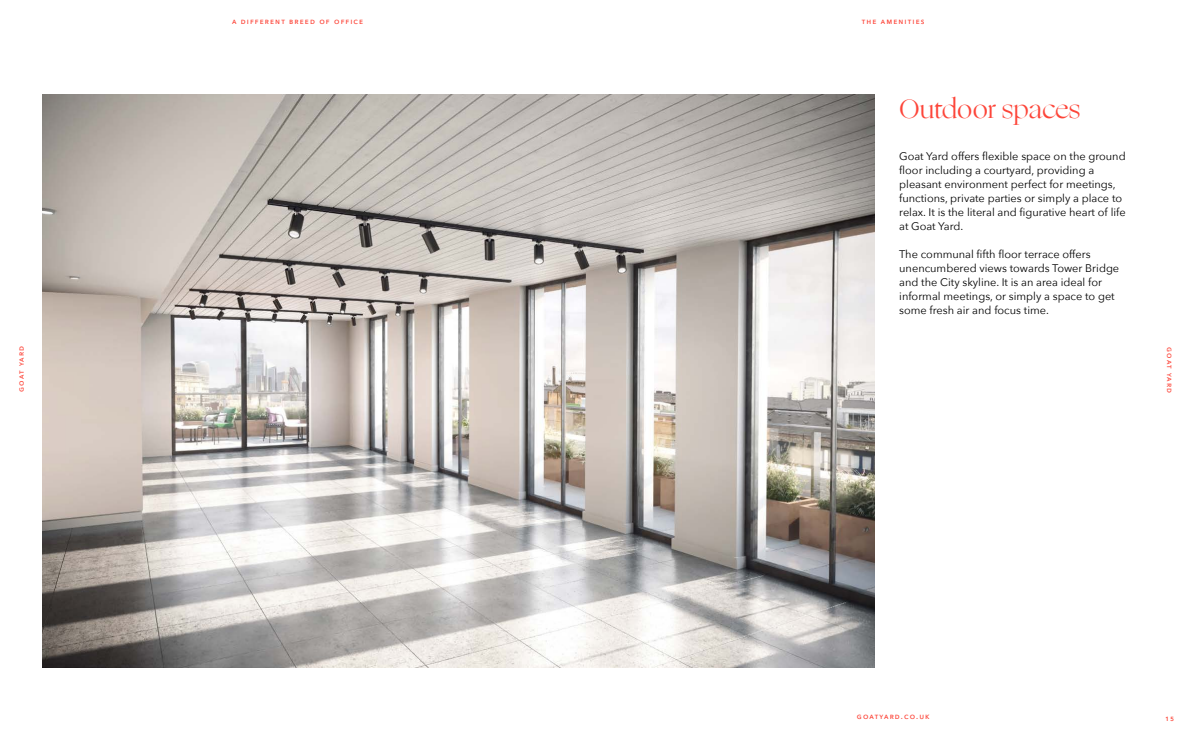
<style>
.page{position:relative;width:1191px;height:738px;background:#fff}
.page>*{position:absolute;margin:0;border:0;box-sizing:border-box;transform-origin:0 0}
.t1{font:26px "Ogg";color:#fd4539}
.t2{font:11px/14px "Avenir Next";color:#000}
.t3{font:500 8px "Avenir Next";letter-spacing:.14em;color:#fd4539}
</style>
<div class="page">
<img style="left:43px;top:95px;width:831px;height:571px">
<p class="t3" style="left:232px;top:14px;width:133px">a different breed of office</p>
<p class="t3" style="left:862px;top:14px;width:64px">the amenities</p>
<h1 class="t1" style="left:899px;top:92px;width:183px">Outdoor spaces</h1>
<p class="t2" style="left:899px;top:148px;width:228px">Goat Yard offers flexible space on the ground floor including a courtyard, providing a pleasant environment perfect for meetings, functions, private parties or simply a place to relax. It is the literal and figurative heart of life at Goat Yard.</p>
<p class="t2" style="left:899px;top:246px;width:221px">The communal fifth floor terrace offers unencumbered views towards Tower Bridge and the City skyline. It is an area ideal for informal meetings, or simply a space to get some fresh air and focus time.</p>
<p class="t3" style="left:14px;top:392px;width:48px;rotate:-90deg">goat yard</p>
<p class="t3" style="left:1176px;top:346px;width:48px;rotate:90deg">goat yard</p>
<p class="t3" style="left:857px;top:709px;width:74px">goatyard.co.uk</p>
<p class="t3" style="left:1165px;top:710px;width:11px">15</p>
</div>
